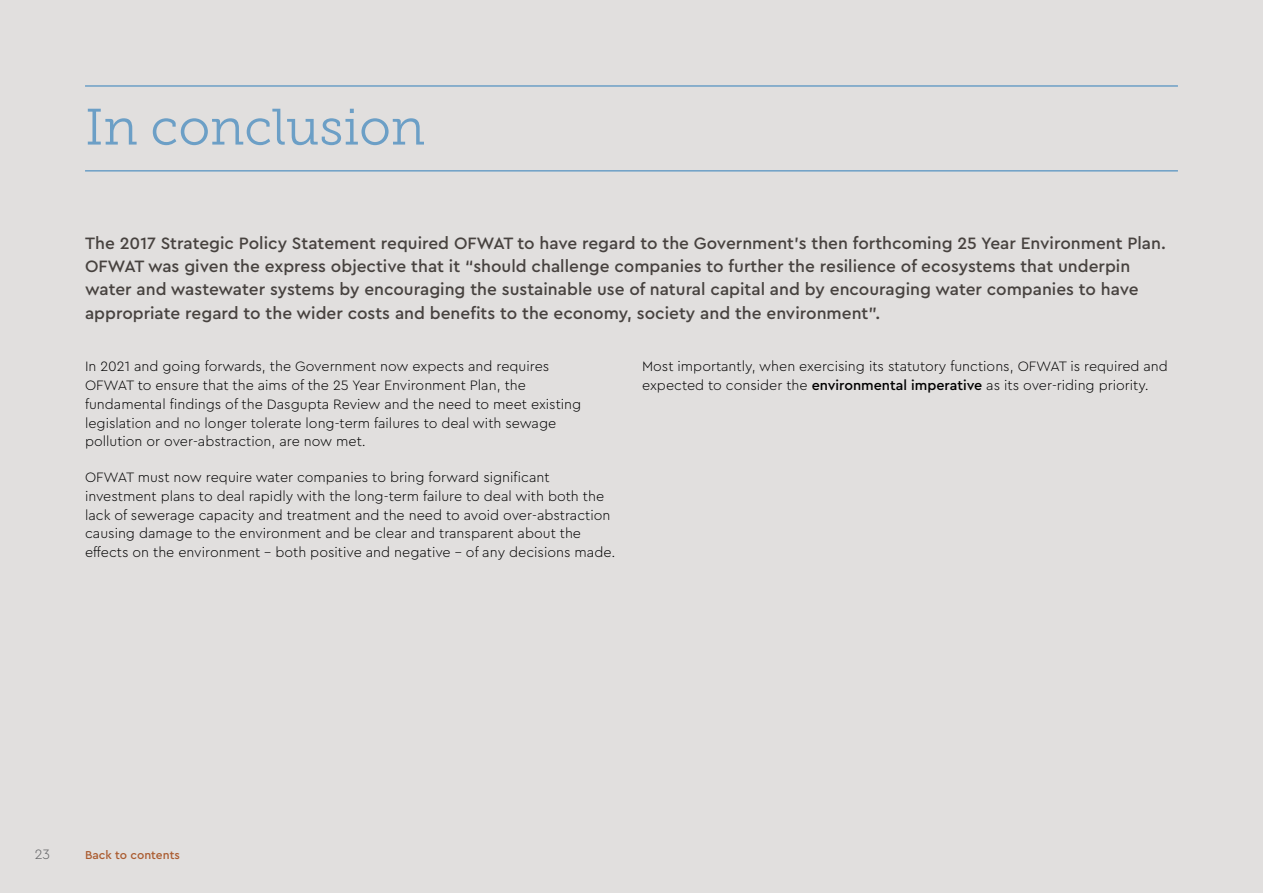
<style>
.page{position:relative;width:1263px;height:893px;background:#e1dfde}
.page>*{position:absolute;margin:0;border:0;box-sizing:border-box;transform-origin:0 0}
.t1{font:51px "Museo Slab 300";color:#6c9fc6}
.t2{font:500 17.25px/23.2px "Cera Pro";color:#47423f}
.t3{font:300 14.25px/18.8px "Cera Pro";color:#000}
.t4{font:300 14.25px "Cera Pro";color:#636466}
.t5{font:500 12px "Cera Pro";color:#ab5c30}
.s1{font-weight:500}
</style>
<div class="page">
<hr style="left:85px;top:85px;width:1093px;height:2px;background:#6c9fc6">
<hr style="left:85px;top:170px;width:1093px;height:2px;background:#6c9fc6">
<h1 class="t1" style="left:85px;top:99px;width:341px">In conclusion</h1>
<p class="t2" style="left:85px;top:231px;width:1082px">The 2017 Strategic Policy Statement required OFWAT to have regard to the Government’s then forthcoming 25 Year Environment Plan.<br>OFWAT was given the express objective that it “should challenge companies to further the resilience of ecosystems that underpin water and wastewater systems by encouraging the sustainable use of natural capital and by encouraging water companies to have appropriate regard to the wider costs and benefits to the economy, society and the environment”.</p>
<p class="t3" style="left:85px;top:357px;width:498px">In 2021 and going forwards, the Government now expects and requires OFWAT to ensure that the aims of the 25 Year Environment Plan, the fundamental findings of the Dasgupta Review and the need to meet existing legislation and no longer tolerate long-term failures to deal with sewage pollution or over-abstraction, are now met.</p>
<p class="t3" style="left:85px;top:467px;width:532px">OFWAT must now require water companies to bring forward significant investment plans to deal rapidly with the long-term failure to deal with both the lack of sewerage capacity and treatment and the need to avoid over-abstraction causing damage to the environment and be clear and transparent about the effects on the environment - both positive and negative - of any decisions made.</p>
<p class="t3" style="left:642px;top:357px;width:527px">Most importantly, when exercising its statutory functions, OFWAT is required and expected to consider the <span class="s1">environmental imperative</span> as its over-riding priority.</p>
<p class="t4" style="left:35px;top:845px;width:17px">23</p>
<p class="t5" style="left:85px;top:846px;width:96px">Back to contents</p>
</div>
